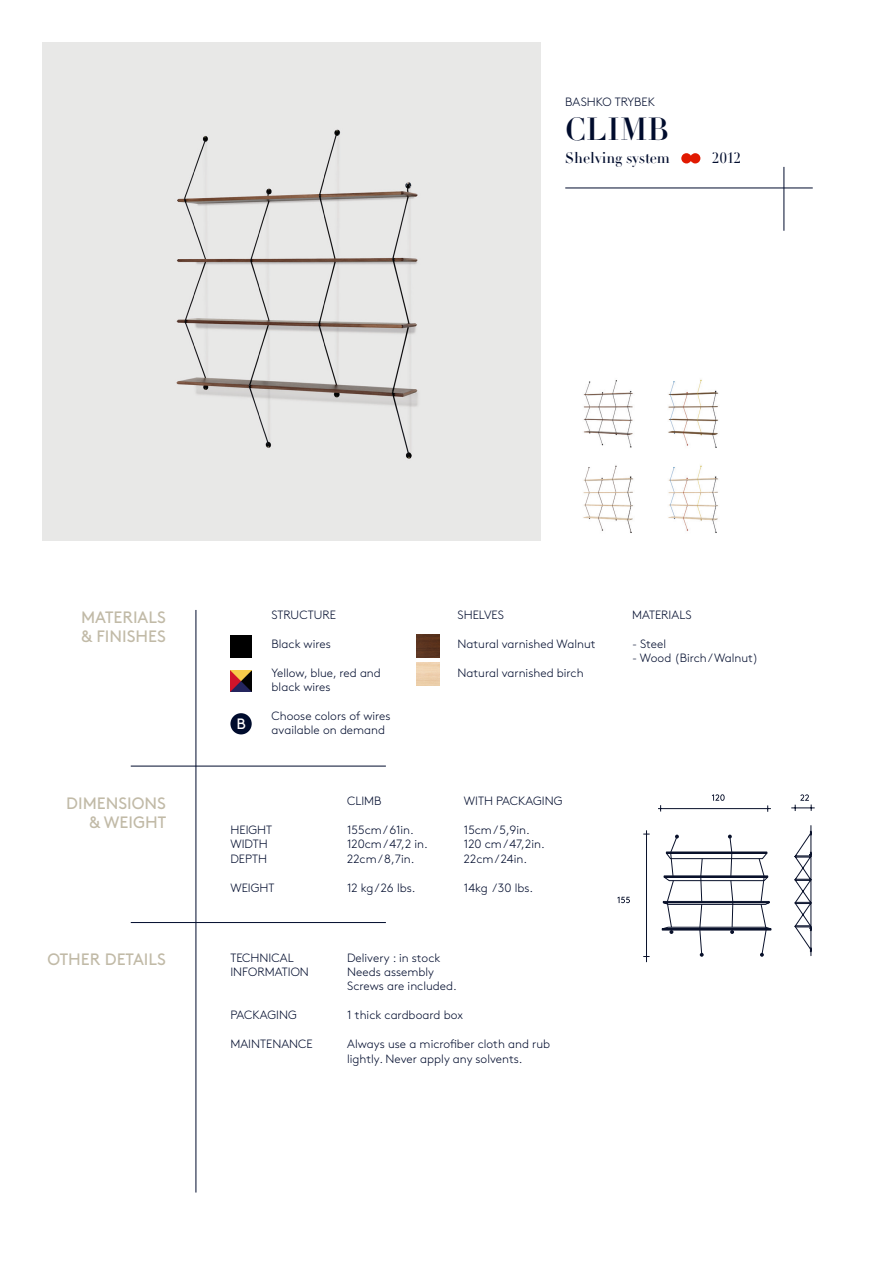
<style>
.page{position:relative;width:893px;height:1263px;background:#fff}
.page>*{position:absolute;margin:0;border:0;box-sizing:border-box;transform-origin:0 0}
.t1{font:31.5px "Didot LT Std Headline";color:#000c2d}
.t2{font:16.5px "Brown Std";color:#c1baa7}
.t3{font:15px "Didot LT Std Headline";color:#000c2d}
.t4{font:15px "Brown Std";color:#fff}
.t5{font:300 12px/14.4px "Brown Std";color:#000c2d}
</style>
<div class="page">
<hr style="left:565px;top:188px;width:248px;height:1px;background:#000c2d">
<hr style="left:783px;top:167px;width:1px;height:64px;background:#000c2d">
<hr style="left:196px;top:610px;width:1px;height:582px;background:#000c2d">
<svg style="left:681px;top:153px;width:19px;height:10px"></svg>
<hr style="left:131px;top:766px;width:255px;height:1px;background:#000c2d">
<hr style="left:131px;top:922px;width:255px;height:1px;background:#000c2d">
<img style="left:416px;top:634px;width:23px;height:23px">
<img style="left:583px;top:379px;width:136px;height:154px">
<div style="left:43px;top:43px;width:497px;height:497px;background:#e8e8e7"></div>
<img style="left:230px;top:636px;width:22px;height:21px">
<img style="left:230px;top:670px;width:22px;height:22px">
<svg style="left:643px;top:830px;width:129px;height:133px"></svg>
<svg style="left:617px;top:897px;width:13px;height:6px"></svg>
<hr style="left:658px;top:808px;width:113px;height:1px;background:#09112b">
<svg style="left:712px;top:794px;width:13px;height:7px"></svg>
<svg style="left:794px;top:825px;width:18px;height:131px"></svg>
<svg style="left:791px;top:794px;width:24px;height:17px"></svg>
<div style="left:230px;top:713px;width:22px;height:21px;background:#000c2d;border-radius:50%"></div>
<p class="t5" style="left:565px;top:95px;width:91px">BASHKO TRYBEK</p>
<p class="t1" style="left:565px;top:110px;width:105px">CLIMB</p>
<p class="t3" style="left:565px;top:149px;width:106px">Shelving system</p>
<p class="t3" style="left:712px;top:149px;width:31px">2012</p>
<p class="t2" style="left:81px;top:607px;width:86px">MATERIALS</p>
<p class="t2" style="left:82px;top:627px;width:86px">&amp; FINISHES</p>
<p class="t2" style="left:66px;top:793px;width:101px">DIMENSIONS</p>
<p class="t2" style="left:90px;top:813px;width:78px">&amp; WEIGHT</p>
<p class="t4" style="left:236px;top:715px;width:11px">B</p>
<p class="t5" style="left:272px;top:608px;width:66px">STRUCTURE</p>
<p class="t5" style="left:272px;top:637px;width:61px">Black wires</p>
<p class="t5" style="left:272px;top:666px;width:111px">Yellow, blue, red and black wires</p>
<p class="t5" style="left:272px;top:709px;width:120px">Choose colors of wires</p>
<p class="t5" style="left:272px;top:723px;width:115px">available on demand</p>
<p class="t5" style="left:230px;top:823px;width:43px">HEIGHT</p>
<p class="t5" style="left:230px;top:837px;width:39px">WIDTH</p>
<p class="t5" style="left:230px;top:852px;width:38px">DEPTH</p>
<p class="t5" style="left:230px;top:880px;width:46px">WEIGHT</p>
<p class="t5" style="left:347px;top:794px;width:36px">CLIMB</p>
<p class="t5" style="left:347px;top:823px;width:68px">155cm / 61in.</p>
<p class="t5" style="left:347px;top:837px;width:82px">120cm / 47,2 in.</p>
<p class="t5" style="left:347px;top:852px;width:69px">22cm / 8,7in.</p>
<p class="t5" style="left:347px;top:880px;width:70px">12 kg / 26 lbs.</p>
<p class="t5" style="left:458px;top:608px;width:48px">SHELVES</p>
<p class="t5" style="left:458px;top:637px;width:140px">Natural varnished Walnut</p>
<p class="t5" style="left:458px;top:666px;width:128px">Natural varnished birch</p>
<p class="t5" style="left:464px;top:794px;width:100px">WITH PACKAGING</p>
<p class="t5" style="left:464px;top:823px;width:67px">15cm / 5,9in.</p>
<p class="t5" style="left:464px;top:837px;width:82px">120 cm / 47,2in.</p>
<p class="t5" style="left:464px;top:852px;width:65px">22cm / 24in.</p>
<p class="t5" style="left:464px;top:880px;width:71px">14kg /30 lbs.</p>
<p class="t5" style="left:632px;top:608px;width:61px">MATERIALS</p>
<p class="t5" style="left:632px;top:637px;width:36px">- Steel</p>
<p class="t5" style="left:632px;top:651px;width:128px">- Wood (Birch / Walnut)</p>
<p class="t2" style="left:48px;top:950px;width:120px">OTHER DETAILS</p>
<p class="t5" style="left:347px;top:950px;width:95px">Delivery : in stock</p>
<p class="t5" style="left:347px;top:965px;width:88px">Needs assembly</p>
<p class="t5" style="left:347px;top:979px;width:111px">Screws are included.</p>
<p class="t5" style="left:347px;top:1008px;width:117px">1 thick cardboard box</p>
<p class="t5" style="left:347px;top:1037px;width:205px">Always use a microfiber cloth and rub lightly. Never apply any solvents.</p>
<p class="t5" style="left:230px;top:950px;width:80px">TECHNICAL<br>INFORMATION</p>
<p class="t5" style="left:230px;top:1008px;width:68px">PACKAGING</p>
<p class="t5" style="left:230px;top:1037px;width:84px">MAINTENANCE</p>
</div>
